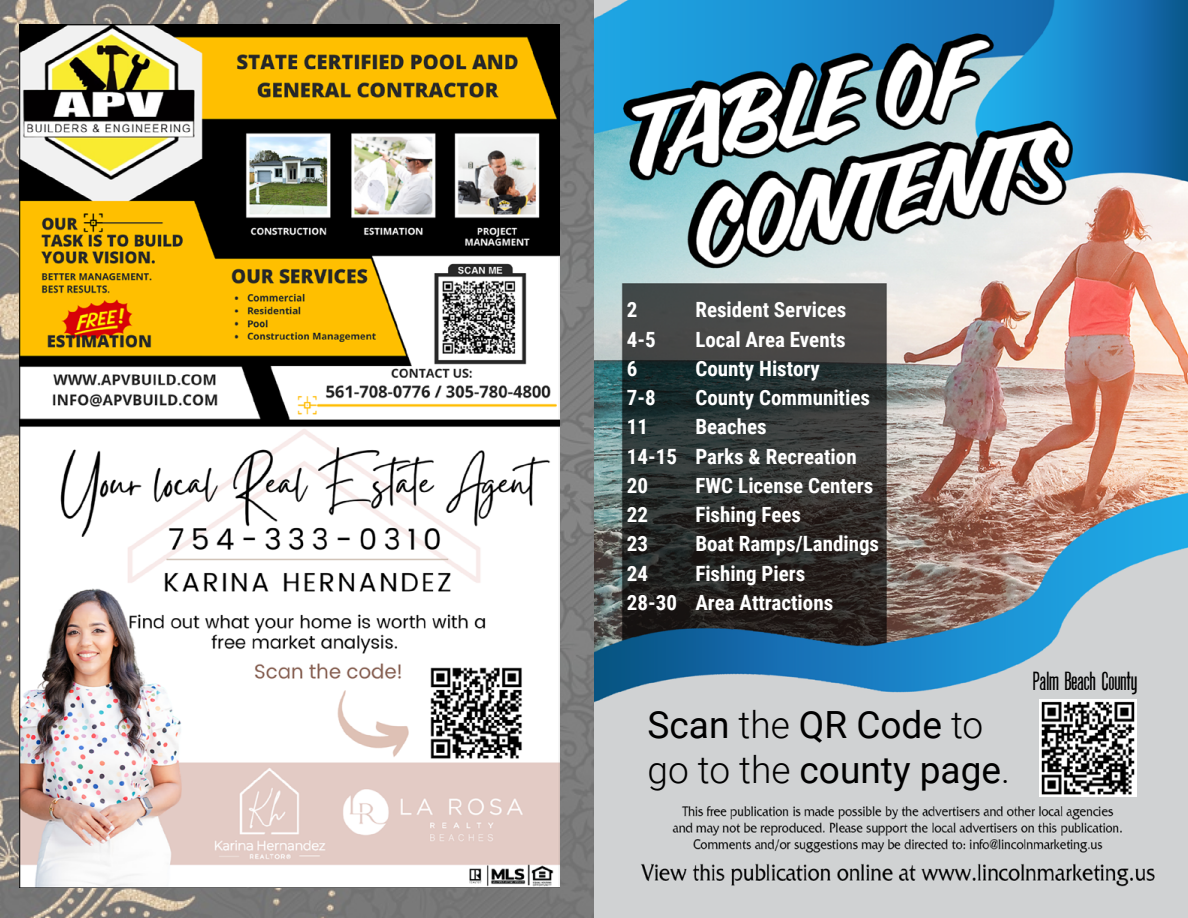
<style>
.page{position:relative;width:1188px;height:918px;background:#fff}
.page>*{position:absolute;margin:0;border:0;box-sizing:border-box;transform-origin:0 0}
.t1{font:37.5px/45px "Roboto";color:#000}
.t2{font:25.5px "Protege";color:#000}
.t3{font:700 21px/29.2px "Roboto Condensed";color:#fff}
.s1{font-weight:300}
</style>
<div class="page">
<img style="left:0;top:0;width:1188px;height:918px">
<img style="left:1039px;top:700px;width:97px;height:97px">
<img style="left:20px;top:24px;width:539px;height:403px">
<svg style="left:20px;top:427px;width:540px;height:461px"></svg>
<p class="t3" style="left:627px;top:294px;width:12px">2</p>
<p class="t3" style="left:695px;top:294px;width:153px">Resident Services</p>
<p class="t3" style="left:627px;top:324px;width:30px">4-5</p>
<p class="t3" style="left:695px;top:324px;width:152px">Local Area Events</p>
<p class="t3" style="left:627px;top:353px;width:12px">6</p>
<p class="t3" style="left:695px;top:353px;width:126px">County History</p>
<p class="t3" style="left:627px;top:382px;width:30px">7-8</p>
<p class="t3" style="left:695px;top:382px;width:176px">County Communities</p>
<p class="t3" style="left:627px;top:411px;width:23px">11</p>
<p class="t3" style="left:627px;top:411px;width:231px;text-indent:68px">Beaches<br>14-15 Parks &amp; Recreation<br>20</p>
<p class="t3" style="left:695px;top:470px;width:180px">FWC License Centers</p>
<p class="t3" style="left:627px;top:499px;width:23px">22</p>
<p class="t3" style="left:695px;top:499px;width:107px">Fishing Fees</p>
<p class="t3" style="left:627px;top:528px;width:23px">23</p>
<p class="t3" style="left:695px;top:528px;width:185px">Boat Ramps/Landings</p>
<p class="t3" style="left:627px;top:558px;width:23px">24</p>
<p class="t3" style="left:627px;top:558px;width:208px;text-indent:68px">Fishing Piers<br>28-30 Area Attractions</p>
<h1 class="t1" style="left:648px;top:700px;width:364px">Scan <span class="s1">the</span> QR Code <span class="s1">to go to the</span> county page<span class="s1">.</span></h1>
<p class="t2" style="left:1033px;top:666px;width:106px">Palm Beach County</p>
</div>
